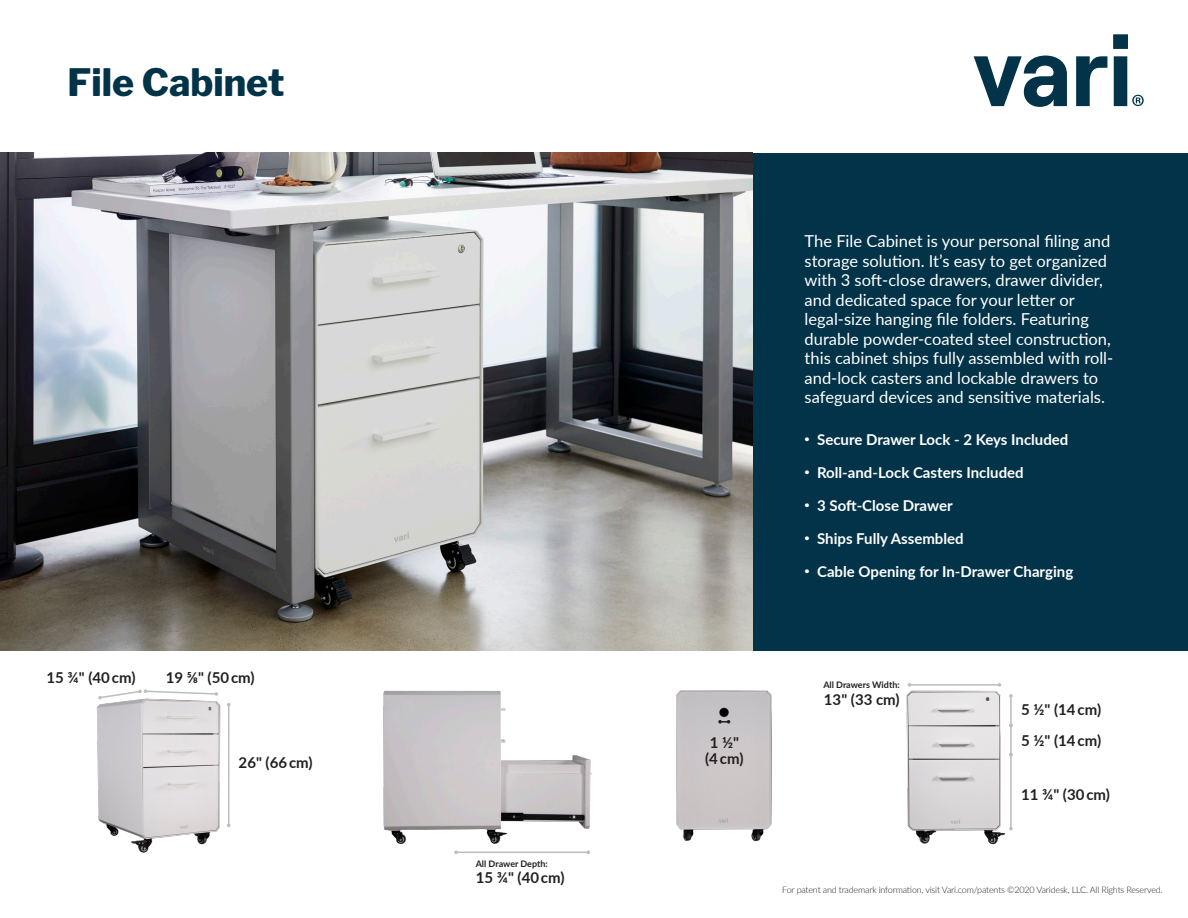
<style>
.page{position:relative;width:1188px;height:918px;background:#fff}
.page>*{position:absolute;margin:0;border:0;box-sizing:border-box;transform-origin:0 0}
.t1{font:800 37.5px "Libre Franklin";color:#033348}
.Body_Copy{font:16.5px/19.5px "Lato";color:#fff}
.Icon_Description{font:700 15px "Lato";color:#fff}
.t2{font:700 15px "Lato";color:#231f20}
.t3{font:300 9px "Lato";letter-spacing:-.02em;color:#231f20}
.t4{font:700 9px "Lato";color:#231f20}
</style>
<div class="page">
<svg style="left:974px;top:56px;width:93px;height:51px"></svg>
<svg style="left:1076px;top:56px;width:31px;height:50px"></svg>
<svg style="left:1113px;top:34px;width:31px;height:72px"></svg>
<div style="left:752px;top:153px;width:436px;height:498px;background:#033348"></div>
<img style="left:97px;top:700px;width:133px;height:153px">
<img style="left:676px;top:690px;width:96px;height:152px">
<img style="left:0;top:153px;width:752px;height:498px">
<img style="left:383px;top:690px;width:209px;height:155px">
<svg style="left:98px;top:689px;width:120px;height:11px"></svg>
<hr style="left:456px;top:852px;width:132px;height:1px;background:#bcbdc0">
<svg style="left:454px;top:850px;width:4px;height:4px"></svg>
<hr style="left:228px;top:705px;width:1px;height:120px;background:#bcbdc0">
<svg style="left:227px;top:703px;width:4px;height:4px"></svg>
<hr style="left:1010px;top:725px;width:2px;height:30px;background:#bcbdc0">
<hr style="left:1010px;top:696px;width:2px;height:30px;background:#bcbdc0">
<hr style="left:910px;top:684px;width:89px;height:2px;background:#bcbdc0">
<hr style="left:1010px;top:755px;width:2px;height:74px;background:#bcbdc0">
<svg style="left:718px;top:720px;width:12px;height:4px"></svg>
<img style="left:906px;top:690px;width:99px;height:155px">
<p class="t1" style="left:68px;top:60px;width:219px">File Cabinet</p>
<p class="t2" style="left:47px;top:667px;width:90px">15 ¾" (40 cm)</p>
<p class="t2" style="left:166px;top:667px;width:90px">19 ⅝" (50 cm)</p>
<p class="t2" style="left:239px;top:752px;width:76px">26" (66 cm)</p>
<p class="t4" style="left:476px;top:857px;width:74px">All Drawer Depth:</p>
<p class="t2" style="left:476px;top:867px;width:90px">15 ¾" (40 cm)</p>
<p class="Body_Copy" style="left:805px;top:231px;width:310px">The File Cabinet is your personal filing and storage solution. It’s easy to get organized with 3 soft-close drawers, drawer divider, and dedicated space for your letter or legal-size hanging file folders. Featuring durable powder-coated steel construction, this cabinet ships fully assembled with roll&shy;and-lock casters and lockable drawers to safeguard devices and sensitive materials.</p>
<p class="Icon_Description" style="left:805px;top:428px;width:265px"><sup>•</sup> Secure Drawer Lock - 2 Keys Included</p>
<p class="Icon_Description" style="left:805px;top:461px;width:221px"><sup>•</sup> Roll-and-Lock Casters Included</p>
<p class="Icon_Description" style="left:805px;top:494px;width:150px"><sup>•</sup> 3 Soft-Close Drawer</p>
<p class="Icon_Description" style="left:805px;top:527px;width:161px"><sup>•</sup> Ships Fully Assembled</p>
<p class="Icon_Description" style="left:805px;top:560px;width:270px"><sup>•</sup> Cable Opening for In-Drawer Charging</p>
<p class="t2" style="left:710px;top:731px;width:31px">1 ½"</p>
<p class="t2" style="left:705px;top:748px;width:40px">(4 cm)</p>
<p class="t4" style="left:823px;top:678px;width:78px">All Drawers Width:</p>
<p class="t2" style="left:824px;top:688px;width:77px">13" (33 cm)</p>
<p class="t2" style="left:1021px;top:698px;width:81px">5 ½" (14 cm)</p>
<p class="t2" style="left:1021px;top:730px;width:81px">5 ½" (14 cm)</p>
<p class="t2" style="left:1021px;top:784px;width:90px">11 ¾" (30 cm)</p>
<p class="t3" style="left:782px;top:883px;width:382px">For patent and trademark information, visit Vari.com/patents ©2020 Varidesk, LLC. All Rights Reserved.</p>
</div>
